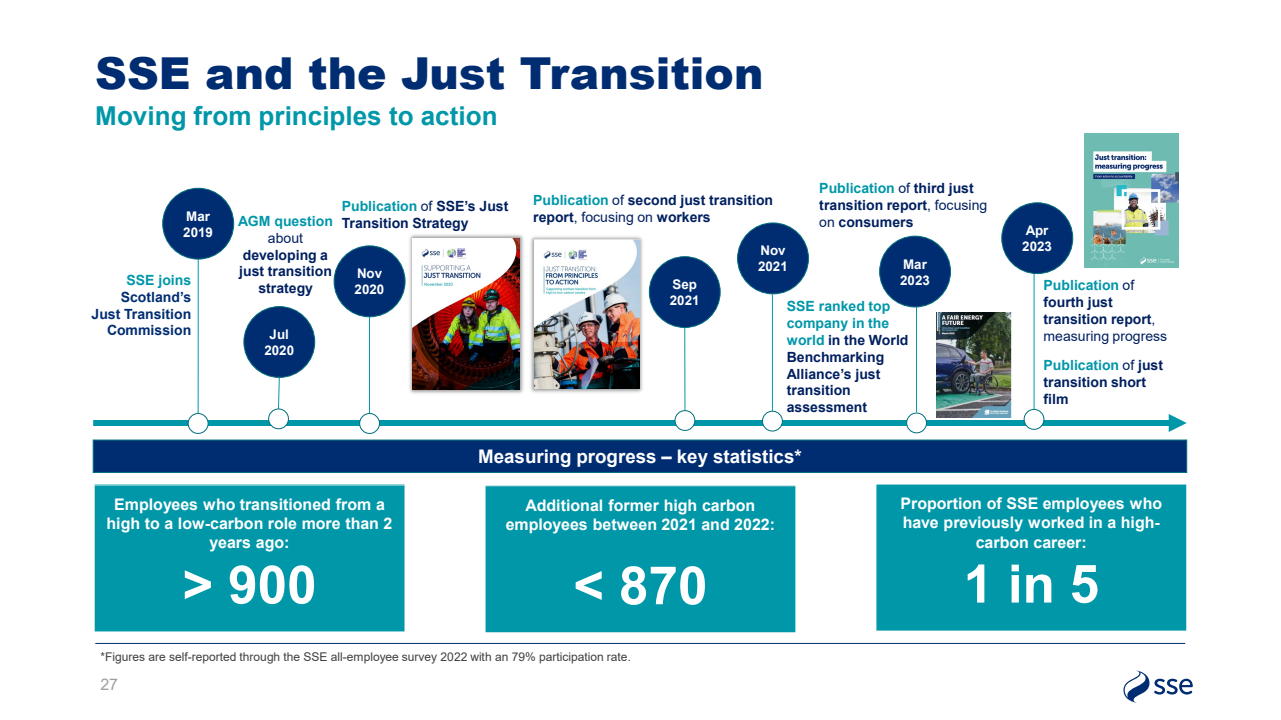
<style>
.page{position:relative;width:1281px;height:720px;background:#fff}
.page>*{position:absolute;margin:0;border:0;box-sizing:border-box;transform-origin:0 0}
.t1{font:700 53px "Arial";color:#fff}
.t2{font:900 44px "Arial";color:#002d72}
.t3{font:700 26px "Arial";color:#0097a9}
.t4{font:700 18.7px "Arial";color:#fff}
.t5{font:700 16px/19.2px "Arial";color:#fff;text-align:center}
.t6{font:16px "Arial";color:#9f9f9f}
.t7{font:700 14px/16.8px "Arial";color:#002060}
.t8{font:700 14px/16.8px "Arial";color:#002d72;text-align:right}
.t9{font:700 13.3px/16px "Arial";letter-spacing:.005em;color:#fff}
.t10{font:12px "Arial";color:#3f3f3f}
.s1{color:#0097a9}
.s2{font-weight:400}
</style>
<div class="page">
<svg style="left:1123px;top:670px;width:69px;height:33px"></svg>
<hr style="left:95px;top:643px;width:1089px;height:1px;background:#002d72">
<div style="left:93px;top:440px;width:1093px;height:33px;background:#002d72;border:1px solid #006e7b"></div>
<div style="left:93px;top:420px;width:1078px;height:6px;background:#0097a9"></div>
<svg style="left:1168px;top:414px;width:18px;height:18px"></svg>
<svg style="left:278px;top:378px;width:2px;height:30px"></svg>
<div style="left:244px;top:307px;width:71px;height:70px;background:#002d72;border-radius:50%"></div>
<div style="left:243px;top:306px;width:72px;height:72px;border:1px solid #006e7b;border-radius:50%"></div>
<div style="left:268px;top:409px;width:20px;height:20px;background:#fff;border-radius:50%"></div>
<div style="left:268px;top:408px;width:21px;height:21px;border:1px solid #006e7b;border-radius:50%"></div>
<img style="left:409px;top:234px;width:234px;height:160px">
<img style="left:534px;top:240px;width:105px;height:149px">
<hr style="left:684px;top:327px;width:1px;height:84px;background:#0097a9">
<div style="left:675px;top:411px;width:19px;height:19px;background:#fff;border-radius:50%"></div>
<div style="left:674px;top:410px;width:21px;height:21px;border:1px solid #006e7b;border-radius:50%"></div>
<div style="left:649px;top:257px;width:71px;height:70px;background:#002d72;border-radius:50%"></div>
<div style="left:648px;top:256px;width:72px;height:72px;border:1px solid #006e7b;border-radius:50%"></div>
<img style="left:412px;top:239px;width:108px;height:151px">
<hr style="left:369px;top:317px;width:1px;height:97px;background:#0097a9">
<div style="left:359px;top:414px;width:20px;height:19px;background:#fff;border-radius:50%"></div>
<div style="left:359px;top:413px;width:21px;height:21px;border:1px solid #006e7b;border-radius:50%"></div>
<div style="left:334px;top:246px;width:71px;height:71px;background:#002d72;border-radius:50%"></div>
<div style="left:333px;top:245px;width:72px;height:72px;border:1px solid #006e7b;border-radius:50%"></div>
<hr style="left:198px;top:259px;width:1px;height:155px;background:#0097a9">
<div style="left:163px;top:188px;width:71px;height:71px;background:#002d72;border-radius:50%"></div>
<div style="left:162px;top:188px;width:72px;height:72px;border:1px solid #006e7b;border-radius:50%"></div>
<div style="left:188px;top:414px;width:20px;height:19px;background:#fff;border-radius:50%"></div>
<div style="left:188px;top:413px;width:20px;height:21px;border:1px solid #006e7b;border-radius:50%"></div>
<hr style="left:772px;top:294px;width:1px;height:117px;background:#0097a9">
<div style="left:737px;top:223px;width:71px;height:71px;background:#002d72;border-radius:50%"></div>
<div style="left:737px;top:222px;width:71px;height:72px;border:1px solid #006e7b;border-radius:50%"></div>
<div style="left:762px;top:411px;width:20px;height:20px;background:#fff;border-radius:50%"></div>
<div style="left:761px;top:411px;width:21px;height:21px;border:1px solid #006e7b;border-radius:50%"></div>
<hr style="left:1033px;top:263px;width:1px;height:146px;background:#0097a9">
<div style="left:1001px;top:203px;width:71px;height:71px;background:#002d72;border-radius:50%"></div>
<div style="left:1001px;top:202px;width:71px;height:72px;border:1px solid #006e7b;border-radius:50%"></div>
<div style="left:1023px;top:409px;width:20px;height:20px;background:#fff;border-radius:50%"></div>
<div style="left:1023px;top:409px;width:21px;height:21px;border:1px solid #006e7b;border-radius:50%"></div>
<hr style="left:916px;top:266px;width:1px;height:146px;background:#0097a9">
<div style="left:879px;top:236px;width:71px;height:71px;background:#002d72;border-radius:50%"></div>
<div style="left:878px;top:236px;width:72px;height:71px;border:1px solid #006e7b;border-radius:50%"></div>
<div style="left:906px;top:413px;width:20px;height:20px;background:#fff;border-radius:50%"></div>
<div style="left:906px;top:413px;width:20px;height:20px;border:1px solid #006e7b;border-radius:50%"></div>
<img style="left:1084px;top:133px;width:94px;height:135px">
<img style="left:936px;top:312px;width:75px;height:105px">
<div style="left:94px;top:485px;width:311px;height:148px;background:#0097a9"></div>
<hr style="left:94px;top:484px;width:1px;height:150px;background:#fff">
<hr style="left:404px;top:484px;width:1px;height:150px;background:#fff">
<hr style="left:94px;top:631px;width:311px;height:3px;background:#fff">
<div style="left:485px;top:486px;width:310px;height:148px;background:#0097a9"></div>
<hr style="left:484px;top:632px;width:312px;height:3px;background:#fff">
<div style="left:875px;top:484px;width:311px;height:148px;background:#0097a9"></div>
<hr style="left:875px;top:484px;width:1px;height:150px;background:#fff">
<hr style="left:1185px;top:484px;width:1px;height:150px;background:#fff">
<hr style="left:875px;top:484px;width:311px;height:1px;background:#fff">
<hr style="left:875px;top:631px;width:311px;height:3px;background:#fff">
<h2 class="t2" style="left:95px;top:41px;width:669px">SSE and the Just Transition</h2>
<p class="t3" style="left:95px;top:97px;width:404px">Moving from principles to action</p>
<p class="t9" style="left:183px;top:208px;width:31px">Mar<br>2019</p>
<p class="t8" style="left:92px;top:272px;width:101px"><span class="s1">SSE joins<br></span>Scotland’s<br>Just Transition<br>Commission</p>
<p class="t7" style="left:238px;top:213px;width:96px;text-align:center"><span class="s1">AGM question </span><span class="s2">about </span>developing a just transition strategy</p>
<p class="t9" style="left:264px;top:326px;width:31px;text-align:center">Jul<br>2020</p>
<p class="t7" style="left:342px;top:198px;width:168px"><span class="s1">Publication</span> <span class="s2">of</span> SSE’s Just<br>Transition Strategy</p>
<p class="t9" style="left:354px;top:266px;width:31px">Nov<br>2020</p>
<p class="t7" style="left:533px;top:192px;width:241px"><span class="s1">Publication</span> <span class="s2">of</span> second just transition report<span class="s2">, focusing on</span> workers</p>
<p class="t7" style="left:819px;top:180px;width:169px"><span class="s1">Publication</span> <span class="s2">of</span> third just transition report<span class="s2">, focusing on</span> consumers</p>
<p class="t9" style="left:669px;top:277px;width:31px">Sep<br>2021</p>
<p class="t9" style="left:758px;top:243px;width:31px">Nov<br>2021</p>
<p class="t9" style="left:899px;top:256px;width:31px">Mar<br>2023</p>
<p class="t7" style="left:786px;top:298px;width:123px"><span class="s1">SSE ranked top company in the world</span> in the World<br>Benchmarking<br>Alliance’s just transition assessment</p>
<p class="t4" style="left:478px;top:443px;width:325px">Measuring progress – key statistics*</p>
<p class="t9" style="left:1022px;top:223px;width:31px">Apr<br>2023</p>
<p class="t7" style="left:1043px;top:277px;width:125px"><span class="s1">Publication</span> <span class="s2">of </span>fourth just transition report<span class="s2">, measuring progress</span></p>
<p class="t7" style="left:1043px;top:357px;width:121px"><span class="s1">Publication</span> <span class="s2">of</span> just transition short film</p>
<p class="t5" style="left:106px;top:495px;width:287px">Employees who transitioned from a high to a low-carbon role more than 2 years ago:</p>
<p class="t1" style="left:182px;top:547px;width:136px">&gt; 900</p>
<p class="t5" style="left:505px;top:496px;width:271px">Additional former high carbon employees between 2021 and 2022:</p>
<p class="t1" style="left:573px;top:548px;width:136px">&lt; 870</p>
<p class="t10" style="left:100px;top:648px;width:532px">*Figures are self-reported through the SSE all-employee survey 2022 with an 79% participation rate.</p>
<p class="t6" style="left:100px;top:674px;width:19px">27</p>
<p class="t5" style="left:900px;top:494px;width:263px">Proportion of SSE employees who have previously worked in a high&shy;carbon career:</p>
<p class="t1" style="left:963px;top:547px;width:137px">1 in 5</p>
</div>
